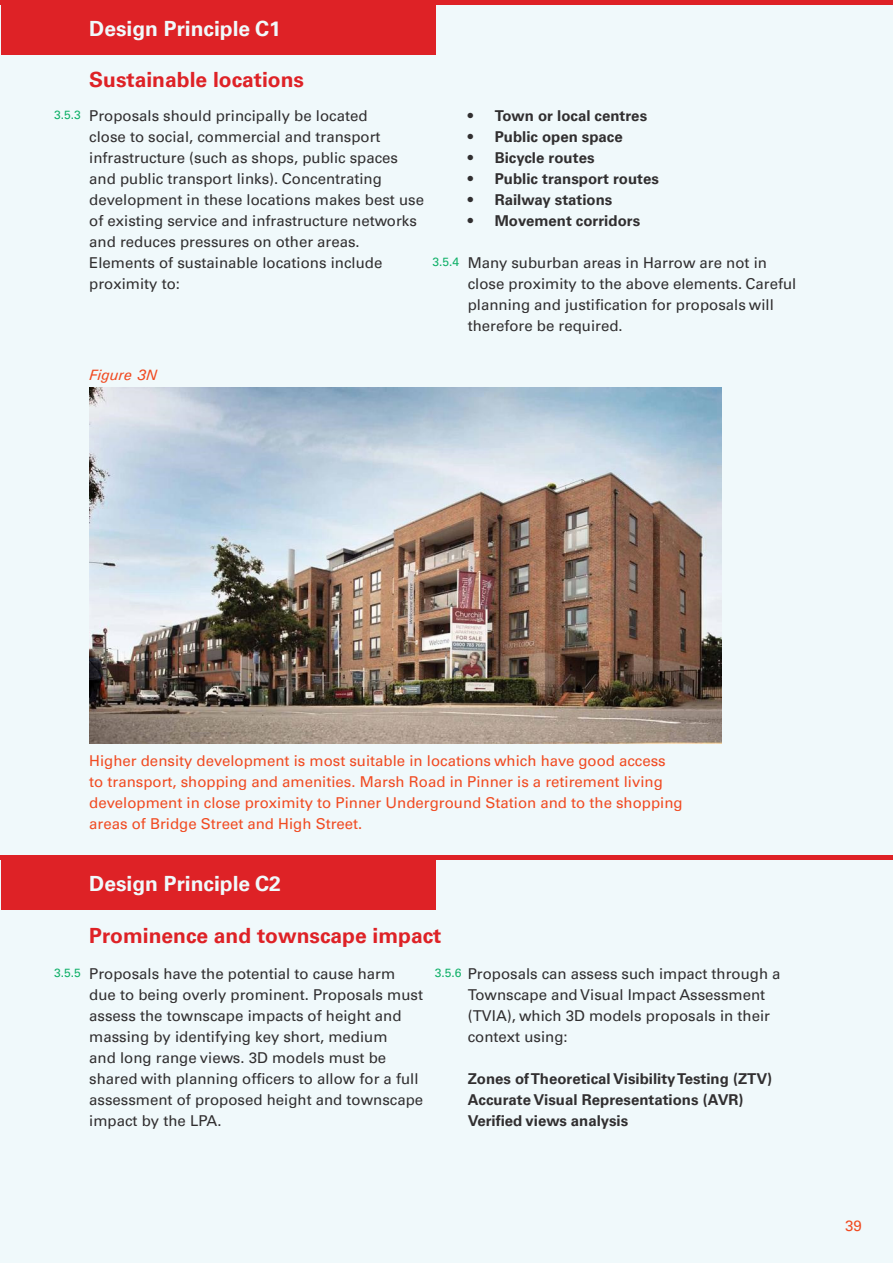
<style>
.page{position:relative;width:893px;height:1263px;background:#fff}
.page>*{position:absolute;margin:0;border:0;box-sizing:border-box;transform-origin:0 0}
.Guidance_Paragraphs{font:700 21px "Univers";color:#de2226}
.Guidance_Header{font:700 21px "Univers";color:#f0f9fb}
.Guidance_Paragraphs-2{font:15px/21px "Univers";color:#312f30}
.Annotation_Text{font:15px/21px "Univers";color:#f04b22}
.Guidance_Paragraphs-3{font:700 15px/21px "Univers";color:#312f30}
.Figure{font:italic 15px "Univers";color:#f04b22}
.Clauses{font:12px "Univers";color:#0fb068}
</style>
<div class="page">
<div style="left:1px;top:0;width:892px;height:1263px;background:#f0f9fb"></div>
<div style="left:2px;top:0;width:434px;height:54px;background:#de2226"></div>
<div style="left:2px;top:855px;width:434px;height:54px;background:#de2226"></div>
<div style="left:0;top:0;width:893px;height:5px;background:#de2226"></div>
<div style="left:0;top:855px;width:893px;height:5px;background:#de2226"></div>
<img style="left:89px;top:387px;width:633px;height:356px">
<p class="Clauses" style="left:54px;top:107px;width:28px">3.5.3</p>
<p class="Guidance_Header" style="left:89px;top:16px;width:193px">Design Principle C1</p>
<p class="Guidance_Paragraphs" style="left:89px;top:67px;width:216px">Sustainable locations</p>
<p class="Guidance_Paragraphs-2" style="left:89px;top:105px;width:336px">Proposals should principally be located<br>close to social, commercial and transport infrastructure (such as shops, public spaces and public transport links). Concentrating development in these locations makes best use of existing service and infrastructure networks and reduces pressures on other areas.<br>Elements of sustainable locations include proximity to:</p>
<p class="Guidance_Paragraphs-3" style="left:468px;top:105px;width:181px">• Town or local centres</p>
<p class="Guidance_Paragraphs-3" style="left:468px;top:126px;width:157px">• Public open space</p>
<p class="Guidance_Paragraphs-3" style="left:468px;top:147px;width:128px">• Bicycle routes</p>
<p class="Guidance_Paragraphs-3" style="left:468px;top:168px;width:193px">• Public transport routes</p>
<p class="Guidance_Paragraphs-3" style="left:468px;top:189px;width:146px">• Railway stations</p>
<p class="Guidance_Paragraphs-3" style="left:468px;top:210px;width:174px">• Movement corridors</p>
<p class="Guidance_Paragraphs-2" style="left:468px;top:252px;width:330px">Many suburban areas in Harrow are not in close proximity to the above elements. Careful planning and justification for proposals will therefore be required.</p>
<p class="Clauses" style="left:433px;top:254px;width:28px">3.5.4</p>
<p class="Figure" style="left:89px;top:366px;width:69px">Figure 3N</p>
<p class="Annotation_Text" style="left:89px;top:750px;width:595px">Higher density development is most suitable in locations which have good access to transport, shopping and amenities. Marsh Road in Pinner is a retirement living development in close proximity to Pinner Underground Station and to the shopping areas of Bridge Street and High Street.</p>
<p class="Clauses" style="left:54px;top:965px;width:28px">3.5.5</p>
<p class="Guidance_Header" style="left:89px;top:871px;width:193px">Design Principle C2</p>
<p class="Guidance_Paragraphs" style="left:89px;top:923px;width:354px">Prominence and townscape impact</p>
<p class="Guidance_Paragraphs-2" style="left:89px;top:963px;width:335px">Proposals have the potential to cause harm due to being overly prominent. Proposals must assess the townscape impacts of height and massing by identifying key short, medium<br>and long range views. 3D models must be shared with planning officers to allow for a full assessment of proposed height and townscape impact by the LPA.</p>
<p class="Guidance_Paragraphs-2" style="left:468px;top:963px;width:314px">Proposals can assess such impact through a Townscape and Visual Impact Assessment (TVIA), which 3D models proposals in their context using:</p>
<p class="Clauses" style="left:435px;top:965px;width:28px">3.5.6</p>
<p class="Guidance_Paragraphs-3" style="left:468px;top:1068px;width:306px">Zones of Theoretical Visibility Testing (ZTV)<br>Accurate Visual Representations (AVR)<br>Verified views analysis</p>
<p class="Annotation_Text" style="left:845px;top:1216px;width:18px">39</p>
</div>
